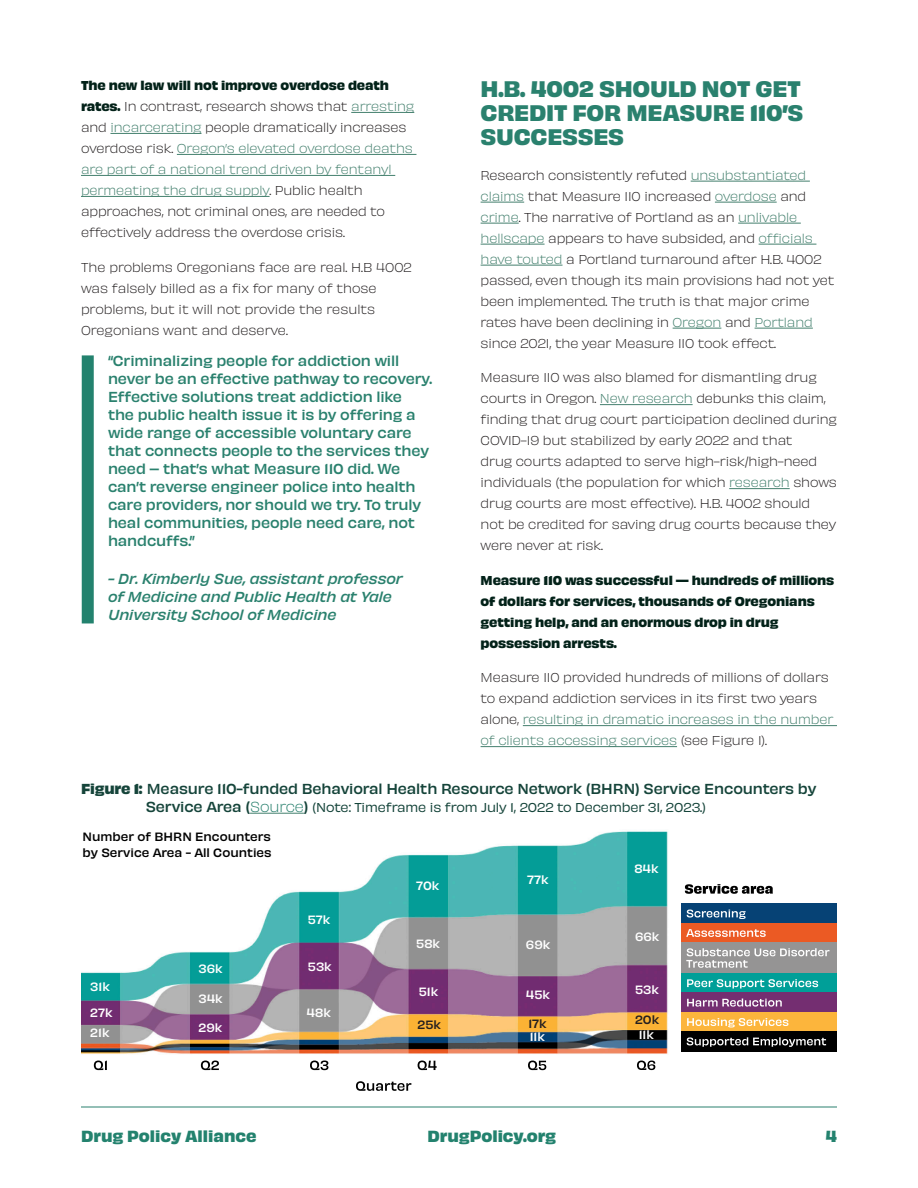
<style>
.page{position:relative;width:918px;height:1188px;background:#fff}
.page>*{position:absolute;margin:0;border:0;box-sizing:border-box;transform-origin:0 0}
.t1{font:700 21px/24px "Obviously";letter-spacing:-.01em;color:#2a816e}
.t2{font:700 15px "Obviously";color:#23826e}
.Callout{font:500 13.5px/18px "Obviously";letter-spacing:-.01em;color:#2a816e}
.Callout-2{font:italic 500 13.5px/18px "Obviously";letter-spacing:-.01em;color:#2a816e}
.Body_Copy{font:500 13.5px "Obviously";letter-spacing:-.01em;color:#15443a}
.Body_Copy-2{font:12px/21px "Obviously Lght";letter-spacing:-.01em;color:#231f20}
.Body_Copy-3{font:700 12px/21px "Obviously";letter-spacing:-.01em;color:#032219}
.Body_Copy-4{font:12px "Obviously";letter-spacing:-.01em;color:#15443a}
.t3{font:500 11.25px/20.4px "Obviously";color:#fff}
.t4{font:500 11.25px/16.2px "Obviously";color:#000}
.t5{font:500 11.25px "Obviously";color:#231f20}
.s1{font-family:"Obviously";font-weight:700;color:#032219}
.s2{color:#44806e}
.s3{font-weight:700}
.s4{font-weight:500;font-size:13.5px}
.s5{font-family:"Obviously Lght";font-size:13.5px;color:#2a816e}
</style>
<div class="page">
<hr style="left:81px;top:1107px;width:756px;height:1px;background:#2a816e">
<img style="left:81px;top:831px;width:587px;height:223px">
<div style="left:682px;top:903px;width:155px;height:20px;background:#064275"></div>
<div style="left:682px;top:973px;width:155px;height:21px;background:#009f98"></div>
<div style="left:682px;top:923px;width:155px;height:19px;background:#eb5a24"></div>
<div style="left:682px;top:992px;width:155px;height:21px;background:#742e71"></div>
<div style="left:682px;top:1012px;width:155px;height:20px;background:#fcb53c"></div>
<div style="left:682px;top:1032px;width:155px;height:20px;background:#000"></div>
<div style="left:682px;top:942px;width:155px;height:31px;background:#959494"></div>
<svg style="left:687px;top:910px;width:59px;height:9px"></svg>
<svg style="left:686px;top:929px;width:80px;height:8px"></svg>
<svg style="left:686px;top:948px;width:144px;height:20px"></svg>
<svg style="left:687px;top:979px;width:131px;height:9px"></svg>
<svg style="left:687px;top:999px;width:95px;height:8px"></svg>
<svg style="left:687px;top:1018px;width:101px;height:9px"></svg>
<svg style="left:687px;top:1037px;width:139px;height:10px"></svg>
<svg style="left:685px;top:884px;width:88px;height:10px"></svg>
<svg style="left:94px;top:1061px;width:13px;height:9px"></svg>
<svg style="left:201px;top:1061px;width:18px;height:9px"></svg>
<svg style="left:310px;top:1061px;width:18px;height:9px"></svg>
<svg style="left:418px;top:1061px;width:19px;height:9px"></svg>
<svg style="left:528px;top:1061px;width:18px;height:9px"></svg>
<svg style="left:356px;top:1081px;width:56px;height:10px"></svg>
<svg style="left:637px;top:1061px;width:18px;height:9px"></svg>
<hr style="left:351px;top:112px;width:63px;height:1px;background:#44806e">
<hr style="left:110px;top:133px;width:91px;height:1px;background:#44806e">
<hr style="left:177px;top:154px;width:239px;height:1px;background:#44806e">
<hr style="left:81px;top:175px;width:314px;height:1px;background:#44806e">
<hr style="left:81px;top:196px;width:189px;height:1px;background:#44806e">
<div style="left:82px;top:355px;width:12px;height:268px;background:#23826e"></div>
<hr style="left:691px;top:181px;width:119px;height:1px;background:#44806e">
<hr style="left:481px;top:202px;width:43px;height:1px;background:#44806e">
<hr style="left:715px;top:202px;width:62px;height:1px;background:#44806e">
<hr style="left:481px;top:223px;width:38px;height:1px;background:#44806e">
<hr style="left:738px;top:223px;width:63px;height:1px;background:#44806e">
<hr style="left:481px;top:244px;width:64px;height:1px;background:#44806e">
<hr style="left:759px;top:244px;width:57px;height:1px;background:#44806e">
<hr style="left:481px;top:265px;width:82px;height:1px;background:#44806e">
<hr style="left:673px;top:328px;width:48px;height:1px;background:#44806e">
<hr style="left:755px;top:328px;width:58px;height:1px;background:#44806e">
<hr style="left:600px;top:404px;width:93px;height:1px;background:#44806e">
<hr style="left:729px;top:488px;width:61px;height:1px;background:#44806e">
<hr style="left:523px;top:725px;width:314px;height:1px;background:#44806e">
<hr style="left:481px;top:746px;width:196px;height:1px;background:#44806e">
<hr style="left:250px;top:813px;width:54px;height:1px;background:#44806e">
<p class="Body_Copy-2" style="left:81px;top:74px;width:335px"><span class="s1">The new law will not improve overdose death rates.</span> In contrast, research shows that <span class="s2">arresting </span>and <span class="s2">incarcerating</span> people dramatically increases overdose risk. <span class="s2">Oregon’s elevated overdose deaths are part of a national trend driven by fentanyl permeating the drug supply</span>. Public health approaches, not criminal ones, are needed to effectively address the overdose crisis.</p>
<p class="Body_Copy-2" style="left:81px;top:256px;width:332px">The problems Oregonians face are real. H.B 4002 was falsely billed as a fix for many of those problems, but it will not provide the results Oregonians want and deserve.</p>
<p class="Callout" style="left:108px;top:351px;width:326px">“Criminalizing people for addiction will never be an effective pathway to recovery.<br>Effective solutions treat addiction like<br>the public health issue it is by offering a wide range of accessible voluntary care that connects people to the services they need – that’s what Measure 110 did. We can’t reverse engineer police into health care providers, nor should we try. To truly heal communities, people need care, not handcuffs.”</p>
<p class="Callout-2" style="left:108px;top:569px;width:296px">- Dr. Kimberly Sue, assistant professor of Medicine and Public Health at Yale<br>University School of Medicine</p>
<h3 class="t1" style="left:481px;top:75px;width:324px">H.B. 4002 SHOULD NOT GET<br>CREDIT FOR MEASURE 110’S<br>SUCCESSES</h3>
<p class="Body_Copy-2" style="left:481px;top:164px;width:355px">Research consistently refuted <span class="s2">unsubstantiated claims</span> that Measure 110 increased <span class="s2">overdose</span> and <span class="s2">crime</span>. The narrative of Portland as an <span class="s2">unlivable hellscape</span> appears to have subsided, and <span class="s2">officials have touted</span> a Portland turnaround after H.B. 4002 passed, even though its main provisions had not yet been implemented. The truth is that major crime rates have been declining in <span class="s2">Oregon</span> and <span class="s2">Portland </span>since 2021, the year Measure 110 took effect.</p>
<p class="Body_Copy-2" style="left:481px;top:366px;width:358px">Measure 110 was also blamed for dismantling drug courts in Oregon. <span class="s2">New research</span> debunks this claim, finding that drug court participation declined during COVID-19 but stabilized by early 2022 and that<br>drug courts adapted to serve high-risk/high-need individuals (the population for which <span class="s2">research</span> shows drug courts are most effective). H.B. 4002 should not be credited for saving drug courts because they were never at risk.</p>
<p class="Body_Copy-3" style="left:481px;top:569px;width:355px">Measure 110 was successful — hundreds of millions of dollars for services, thousands of Oregonians getting help, and an enormous drop in drug possession arrests.</p>
<p class="Body_Copy-2" style="left:481px;top:666px;width:354px">Measure 110 provided hundreds of millions of dollars to expand addiction services in its first two years alone, <span class="s2">resulting in dramatic increases in the number of clients accessing services</span> (see Figure 1).</p>
<p class="Body_Copy" style="left:81px;top:778px;width:737px"><span class="s3">Figure 1:</span> Measure 110-funded Behavioral Health Resource Network (BHRN) Service Encounters by</p>
<p class="Body_Copy-4" style="left:146px;top:798px;width:562px"><span class="s4">Service Area (</span><span class="s5">Source</span><span class="s4">)</span> (Note: Timeframe is from July 1, 2022 to December 31, 2023.)</p>
<p class="t4" style="left:83px;top:828px;width:191px">Number of BHRN Encounters by Service Area - All Counties</p>
<p class="t3" style="left:634px;top:858px;width:26px">84k</p>
<p class="t3" style="left:416px;top:875px;width:25px">70k</p>
<p class="t3" style="left:527px;top:869px;width:23px">77k</p>
<p class="t3" style="left:308px;top:908px;width:24px">57k</p>
<p class="t3" style="left:90px;top:975px;width:21px">31k</p>
<p class="t3" style="left:90px;top:1002px;width:24px">27k<br>21k</p>
<p class="t3" style="left:199px;top:957px;width:26px">36k</p>
<p class="t3" style="left:199px;top:988px;width:26px">34k</p>
<p class="t3" style="left:199px;top:1016px;width:25px">29k</p>
<p class="t3" style="left:308px;top:955px;width:25px">53k</p>
<p class="t3" style="left:307px;top:1002px;width:26px">48k</p>
<p class="t3" style="left:416px;top:933px;width:25px">58k</p>
<p class="t3" style="left:419px;top:981px;width:21px">51k</p>
<p class="t3" style="left:526px;top:934px;width:26px">69k</p>
<p class="t3" style="left:526px;top:984px;width:26px">45k</p>
<p class="t3" style="left:635px;top:926px;width:26px">66k</p>
<p class="t3" style="left:635px;top:978px;width:25px">53k</p>
<p class="t5" style="left:418px;top:1016px;width:25px">25k</p>
<p class="t5" style="left:528px;top:1015px;width:20px">17k</p>
<p class="t5" style="left:635px;top:1011px;width:26px">20k</p>
<p class="t3" style="left:530px;top:1025px;width:17px">11k</p>
<p class="t3" style="left:639px;top:1023px;width:17px">11k</p>
<p class="t2" style="left:81px;top:1124px;width:177px">Drug Policy Alliance</p>
<p class="t2" style="left:427px;top:1124px;width:130px">DrugPolicy.org</p>
<p class="t2" style="left:825px;top:1124px;width:13px">4</p>
</div>
